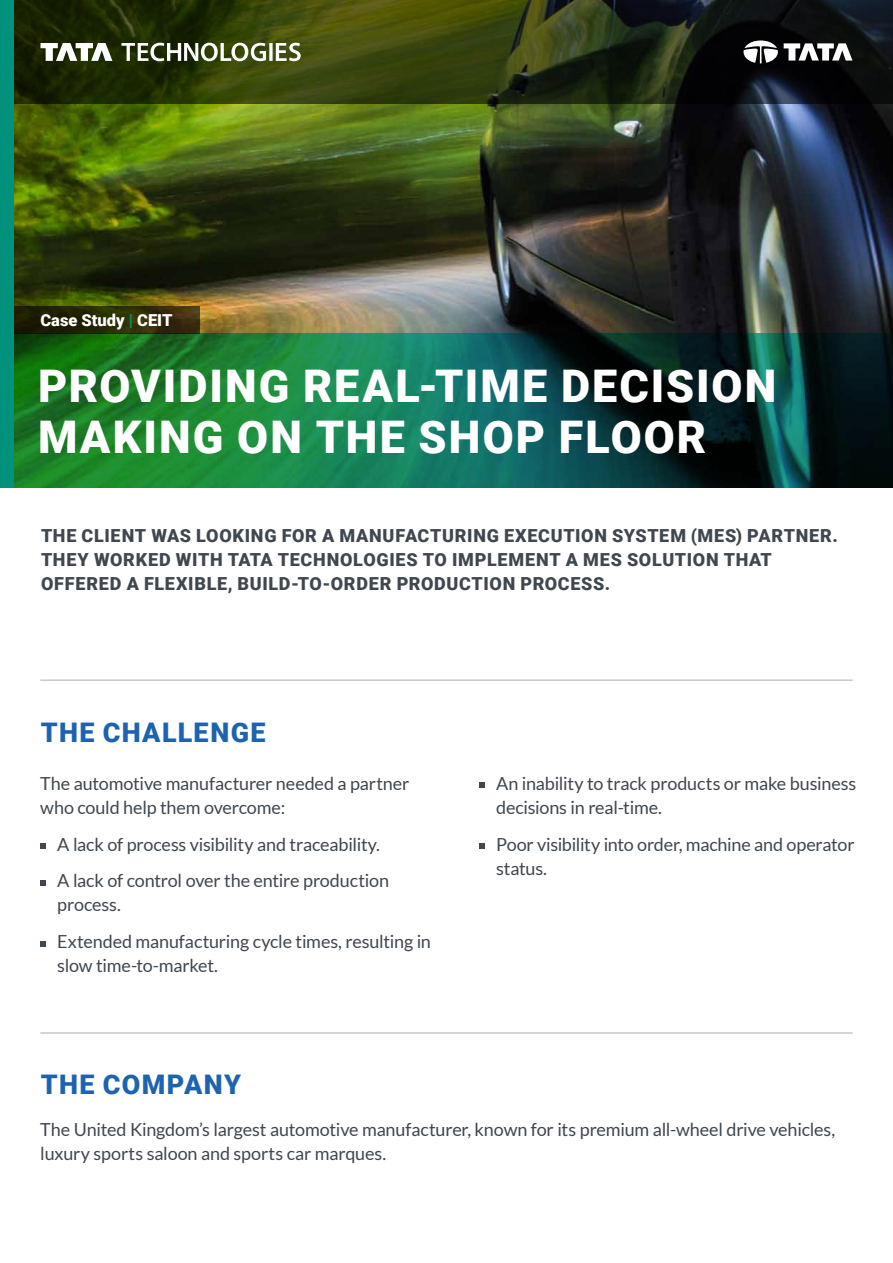
<style>
.page{position:relative;width:893px;height:1263px;background:#fff}
.page>*{position:absolute;margin:0;border:0;box-sizing:border-box;transform-origin:0 0}
.t1{font:900 45px "Roboto";letter-spacing:.04em;color:#fff}
.t2{font:900 27px "Roboto";letter-spacing:.05em;color:#1e63af}
.t3{font:18px/24px "Lato";letter-spacing:-.01em;color:#40474f}
.t4{font:900 18px/24px "Roboto";letter-spacing:.04em;color:#40474f}
.t5{font:900 16.5px "Roboto";color:#fff}
.s1{color:#00927c}
</style>
<div class="page">
<img style="left:14px;top:104px;width:879px;height:229px">
<svg style="left:14px;top:0;width:879px;height:104px;background:#262f0d"></svg>
<svg style="left:14px;top:307px;width:186px;height:26px;background:#2a2705"></svg>
<svg style="left:14px;top:333px;width:879px;height:155px;background:#115b39"></svg>
<div style="left:0;top:0;width:14px;height:488px;background:#00927c"></div>
<svg style="left:40px;top:43px;width:72px;height:18px"></svg>
<svg style="left:121px;top:43px;width:180px;height:18px"></svg>
<svg style="left:784px;top:43px;width:68px;height:18px"></svg>
<svg style="left:743px;top:41px;width:35px;height:22px"></svg>
<hr style="left:40px;top:1032px;width:813px;height:2px;background:#c7c9c8">
<hr style="left:40px;top:679px;width:813px;height:2px;background:#c7c9c8">
<svg style="left:40px;top:843px;width:6px;height:6px"></svg>
<svg style="left:40px;top:880px;width:6px;height:6px"></svg>
<svg style="left:40px;top:941px;width:6px;height:6px"></svg>
<svg style="left:479px;top:782px;width:6px;height:6px"></svg>
<svg style="left:479px;top:843px;width:6px;height:6px"></svg>
<p class="t5" style="left:40px;top:309px;width:133px">CASE STUDY <span class="s1">|</span> CEIT</p>
<h1 class="t1" style="left:38px;top:354px;width:31px">PRO</h1>
<h1 class="t1" style="left:131px;top:354px;width:57px">VIDING</h1>
<h1 class="t1" style="left:303px;top:354px;width:30px">REAL</h1>
<h1 class="t1" style="left:418px;top:354px;width:258px">-TIME DECISION</h1>
<h1 class="t1" style="left:38px;top:405px;width:71px">MAKING</h1>
<h1 class="t1" style="left:237px;top:405px;width:214px">ON THE SHOP</h1>
<h1 class="t1" style="left:559px;top:405px;width:30px">FLOOR</h1>
<p class="t4" style="left:41px;top:523px;width:798px">THE CLIENT WAS LOOKING FOR A MANUFACTURING EXECUTION SYSTEM (MES) PARTNER.<br>THEY WORKED WITH TATA TECHNOLOGIES TO IMPLEMENT A MES SOLUTION THAT<br>OFFERED A FLEXIBLE, BUILD-TO-ORDER PRODUCTION PROCESS.</p>
<h2 class="t2" style="left:41px;top:713px;width:226px">THE CHALLENGE</h2>
<p class="t3" style="left:40px;top:771px;width:371px">The automotive manufacturer needed a partner who could help them overcome:</p>
<p class="t3" style="left:57px;top:826px;width:333px;line-height:36.8px">A lack of process visibility and traceability.<br>A lack of control over the entire production</p>
<p class="t3" style="left:57px;top:886px;width:375px;line-height:36.8px">process.<br>Extended manufacturing cycle times, resulting in</p>
<p class="t3" style="left:57px;top:953px;width:162px">slow time-to-market.</p>
<p class="t3" style="left:496px;top:771px;width:362px">An inability to track products or make business decisions in real-time.</p>
<p class="t3" style="left:496px;top:832px;width:360px">Poor visibility into order, machine and operator status.</p>
<h2 class="t2" style="left:41px;top:1066px;width:202px">THE COMPANY</h2>
<p class="t3" style="left:40px;top:1118px;width:796px">The United Kingdom’s largest automotive manufacturer, known for its premium all-wheel drive vehicles, luxury sports saloon and sports car marques.</p>
</div>
